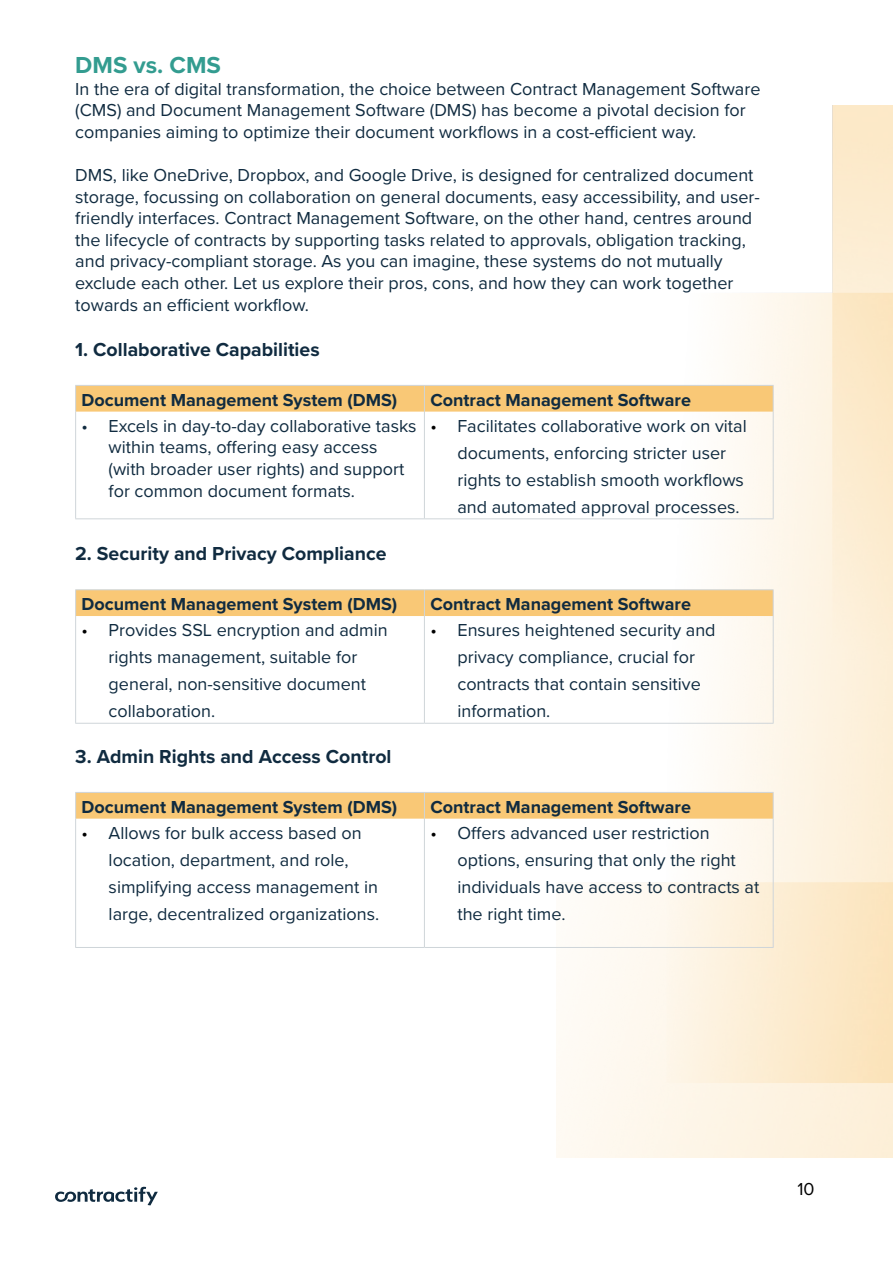
<style>
.page{position:relative;width:893px;height:1263px;background:#fff}
.page>*{position:absolute;margin:0;border:0;box-sizing:border-box;transform-origin:0 0}
.Title_3{font:700 24px "Proxima Nova";color:#339c90}
.Title_4{font:700 19.5px "Proxima Nova";color:#102b40}
.Paragraph_1{font:18px/27px "Proxima Nova";color:#102b40}
.t1{font:700 18px "Proxima Nova";color:#102b40}
.t2{font:18px "Proxima Nova";color:#000}
.s1{color:#000}
</style>
<div class="page">
<svg style="left:55px;top:1187px;width:103px;height:18px"></svg>
<svg style="left:75px;top:385px;width:699px;height:27px;background:#f7c97b"></svg>
<hr style="left:75px;top:412px;width:1px;height:106px;background:#cfd5d9">
<hr style="left:424px;top:412px;width:1px;height:106px;background:#cfd5d9">
<hr style="left:773px;top:412px;width:1px;height:106px;background:#cfd5d9">
<hr style="left:75px;top:518px;width:349px;height:1px;background:#cfd5d9">
<hr style="left:424px;top:518px;width:350px;height:1px;background:#cfd5d9">
<hr style="left:75px;top:589px;width:349px;height:1px;background:#cfd5d9">
<hr style="left:424px;top:589px;width:350px;height:1px;background:#cfd5d9">
<div style="left:75px;top:590px;width:699px;height:26px;background:#f9c876"></div>
<hr style="left:75px;top:616px;width:1px;height:107px;background:#cfd5d9">
<hr style="left:424px;top:616px;width:1px;height:107px;background:#cfd5d9">
<hr style="left:773px;top:616px;width:1px;height:107px;background:#cfd5d9">
<hr style="left:75px;top:723px;width:349px;height:1px;background:#cfd5d9">
<hr style="left:424px;top:723px;width:350px;height:1px;background:#cfd5d9">
<svg style="left:75px;top:792px;width:699px;height:27px;background:#f7c97b"></svg>
<hr style="left:75px;top:819px;width:1px;height:128px;background:#cfd5d9">
<hr style="left:424px;top:819px;width:1px;height:128px;background:#cfd5d9">
<hr style="left:773px;top:819px;width:1px;height:128px;background:#cfd5d9">
<hr style="left:75px;top:947px;width:349px;height:1px;background:#cfd5d9">
<hr style="left:424px;top:947px;width:350px;height:1px;background:#cfd5d9">
<p class="Title_3" style="left:75px;top:47px;width:147px">DMS vs. CMS</p>
<p class="Paragraph_1" style="left:75px;top:77px;width:687px;line-height:21.6px">In the era of digital transformation, the choice between Contract Management Software (CMS) and Document Management Software (DMS) has become a pivotal decision for companies aiming to optimize their document workflows in a cost-efficient way.</p>
<p class="Paragraph_1" style="left:75px;top:163px;width:686px;line-height:21.6px">DMS, like OneDrive, Dropbox, and Google Drive, is designed for centralized document storage, focussing on collaboration on general documents, easy accessibility, and user&shy;friendly interfaces. Contract Management Software, on the other hand, centres around the lifecycle of contracts by supporting tasks related to approvals, obligation tracking, and privacy-compliant storage. As you can imagine, these systems do not mutually exclude each other. Let us explore their pros, cons, and how they can work together towards an efficient workflow.</p>
<p class="Title_4" style="left:75px;top:335px;width:246px">1. Collaborative Capabilities</p>
<p class="t1" style="left:82px;top:386px;width:317px">Document Management System (DMS)</p>
<p class="t1" style="left:430px;top:386px;width:262px">Contract Management Software</p>
<p class="Paragraph_1" style="left:109px;top:414px;width:309px;line-height:21.6px;text-indent:-27px">• Excels in day-to-day collaborative tasks within teams, offering easy access (with broader user rights) and support for common document formats.</p>
<p class="Paragraph_1" style="left:457px;top:411px;width:291px;text-indent:-27px"><span class="s1">•</span> Facilitates collaborative work on vital documents, enforcing stricter user rights to establish smooth workflows and automated approval processes.</p>
<p class="Title_4" style="left:75px;top:539px;width:313px">2. Security and Privacy Compliance</p>
<p class="t1" style="left:82px;top:591px;width:317px">Document Management System (DMS)</p>
<p class="t1" style="left:430px;top:591px;width:262px">Contract Management Software</p>
<p class="Paragraph_1" style="left:109px;top:616px;width:281px;text-indent:-27px"><span class="s1">•</span> Provides SSL encryption and admin rights management, suitable for general, non-sensitive document collaboration.</p>
<p class="Paragraph_1" style="left:457px;top:616px;width:260px;text-indent:-27px"><span class="s1">•</span> Ensures heightened security and privacy compliance, crucial for contracts that contain sensitive information.</p>
<p class="Title_4" style="left:75px;top:741px;width:318px">3. Admin Rights and Access Control</p>
<p class="t1" style="left:82px;top:793px;width:317px">Document Management System (DMS)</p>
<p class="t1" style="left:430px;top:793px;width:262px">Contract Management Software</p>
<p class="Paragraph_1" style="left:109px;top:818px;width:272px;text-indent:-27px"><span class="s1">•</span> Allows for bulk access based on location, department, and role, simplifying access management in large, decentralized organizations.</p>
<p class="Paragraph_1" style="left:457px;top:818px;width:303px;text-indent:-27px"><span class="s1">•</span> Offers advanced user restriction options, ensuring that only the right individuals have access to contracts at the right time.</p>
<p class="t2" style="left:797px;top:1175px;width:19px">10</p>
</div>
